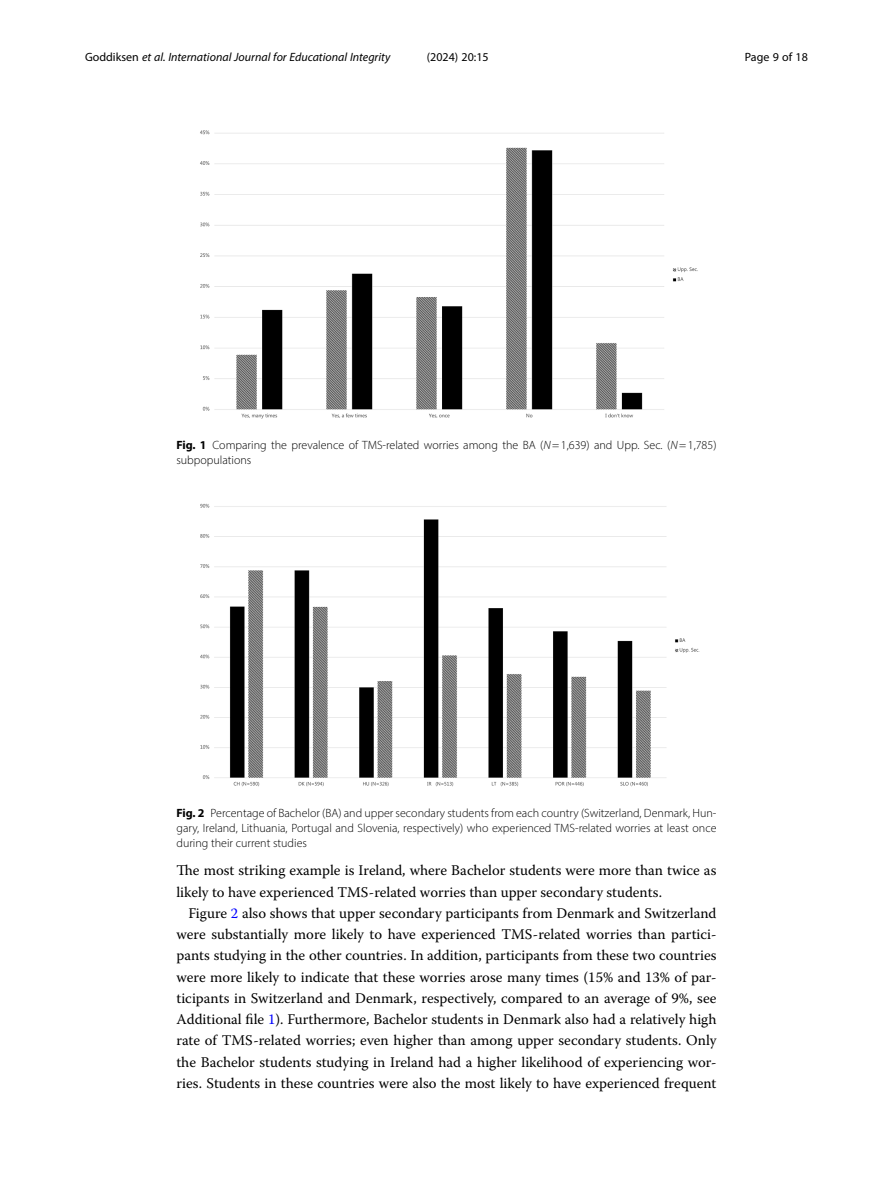
<style>
.page{position:relative;width:893px;height:1191px;background:#fff}
.page>*{position:absolute;margin:0;border:0;box-sizing:border-box;transform-origin:0 0}
.Body_Text_Indent{font:14.7px/21.3px "Warnock Pro";color:#000}
.Figure_Caption{font:300 12px/15px "Myriad Pro";color:#000;text-align:justify}
.t1{font:italic 12px "Myriad Pro";color:#000}
.t2{font:12px "Myriad Pro";color:#000}
.s1{font-style:normal}
.s2{font-weight:700}
.s3{font-style:italic}
.s4{color:#00f}
</style>
<div class="page">
<img style="left:200px;top:503px;width:500px;height:284px">
<img style="left:200px;top:130px;width:498px;height:289px">
<p class="t1" style="left:85px;top:50px;width:307px"><span class="s1">Goddiksen</span> et al. International Journal for Educational Integrity</p>
<p class="t2" style="left:427px;top:50px;width:63px">(2024) 20:15</p>
<p class="t2" style="left:745px;top:50px;width:65px">Page 9 of 18</p>
<p class="Figure_Caption" style="left:176px;top:438px;width:542px"><span class="s2">Fig. 1</span> Comparing the prevalence of TMS-related worries among the BA (<span class="s3">N</span>=1,639) and Upp. Sec. (<span class="s3">N</span>=1,785) subpopulations</p>
<p class="Figure_Caption" style="left:176px;top:805px;width:542px"><span class="s2">Fig. 2</span> Percentage of Bachelor (BA) and upper secondary students from each country (Switzerland, Denmark, Hun&shy;gary, Ireland, Lithuania, Portugal and Slovenia, respectively) who experienced TMS-related worries at least once during their current studies</p>
<p class="Body_Text_Indent" style="left:176px;top:859px;width:541px">The most striking example is Ireland, where Bachelor students were more than twice as likely to have experienced TMS-related worries than upper secondary students.</p>
<p class="Body_Text_Indent" style="left:176px;top:902px;width:542px;text-align:justify;text-indent:12px">Figure <span class="s4">2</span> also shows that upper secondary participants from Denmark and Switzerland were substantially more likely to have experienced TMS-related worries than partici&shy;pants studying in the other countries. In addition, participants from these two countries were more likely to indicate that these worries arose many times (15% and 13% of par&shy;ticipants in Switzerland and Denmark, respectively, compared to an average of 9%, see Additional file <span class="s4">1</span>). Furthermore, Bachelor students in Denmark also had a relatively high rate of TMS-related worries; even higher than among upper secondary students. Only the Bachelor students studying in Ireland had a higher likelihood of experiencing wor&shy;ries. Students in these countries were also the most likely to have experienced frequent</p>
</div>
